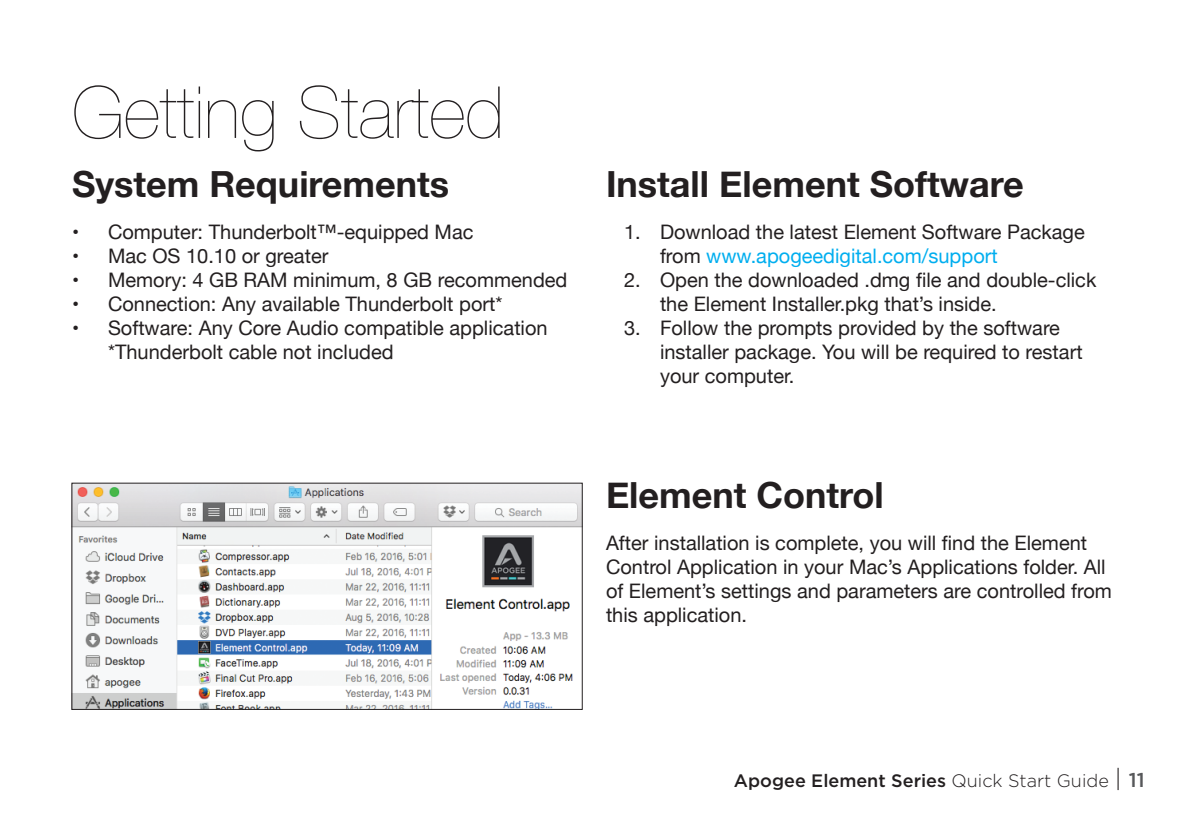
<style>
.page{position:relative;width:1188px;height:828px;background:#fff}
.page>*{position:absolute;margin:0;border:0;box-sizing:border-box;transform-origin:0 0}
.t1{font:200 72px "Helvetica Neue";color:#231f20}
.t2{font:700 36px "Helvetica Neue";color:#231f20}
.t3{font:20px/24px "Helvetica Neue";color:#231f20}
.t4{font:500 18px "Gotham";color:#231f20}
.s1{color:#00aeef}
.s2{font-weight:300}
.s3{font-weight:300;font-size:24px}
.s4{font-size:20px;color:#57585a}
</style>
<div class="page">
<img style="left:73px;top:485px;width:508px;height:223px">
<div style="left:71px;top:483px;width:512px;height:227px;border:1px solid #231f20"></div>
<h1 class="t1" style="left:72px;top:57px;width:434px">Getting Started</h1>
<h2 class="t2" style="left:72px;top:156px;width:379px">System Requirements</h2>
<p class="t3" style="left:72px;top:221px;width:403px">• Computer: Thunderbolt™-equipped Mac</p>
<p class="t3" style="left:72px;top:245px;width:258px">• Mac OS 10.10 or greater</p>
<p class="t3" style="left:72px;top:269px;width:497px">• Memory: 4 GB RAM minimum, 8 GB recommended</p>
<p class="t3" style="left:72px;top:293px;width:432px">• Connection: Any available Thunderbolt port*</p>
<p class="t3" style="left:108px;top:317px;width:441px;text-indent:-36px">• Software: Any Core Audio compatible application *Thunderbolt cable not included</p>
<h2 class="t2" style="left:606px;top:156px;width:419px">Install Element Software</h2>
<p class="t3" style="left:660px;top:221px;width:426px;text-indent:-36px">1. Download the latest Element Software Package from <span class="s1">www.apogeedigital.com/support</span></p>
<p class="t3" style="left:660px;top:269px;width:438px;text-indent:-36px">2. Open the downloaded .dmg file and double-click the Element Installer.pkg that’s inside.</p>
<p class="t3" style="left:660px;top:317px;width:424px;text-indent:-36px">3. Follow the prompts provided by the software installer package. You will be required to restart your computer.</p>
<h2 class="t2" style="left:606px;top:467px;width:279px">Element Control</h2>
<p class="t3" style="left:606px;top:532px;width:508px">After installation is complete, you will find the Element Control Application in your Mac’s Applications folder. All of Element’s settings and parameters are controlled from this application.</p>
<p class="t4" style="left:734px;top:770px;width:412px">Apogee Element Series <span class="s2">Quick Start Guide</span> <span class="s3">|</span> <span class="s4">11</span></p>
</div>
